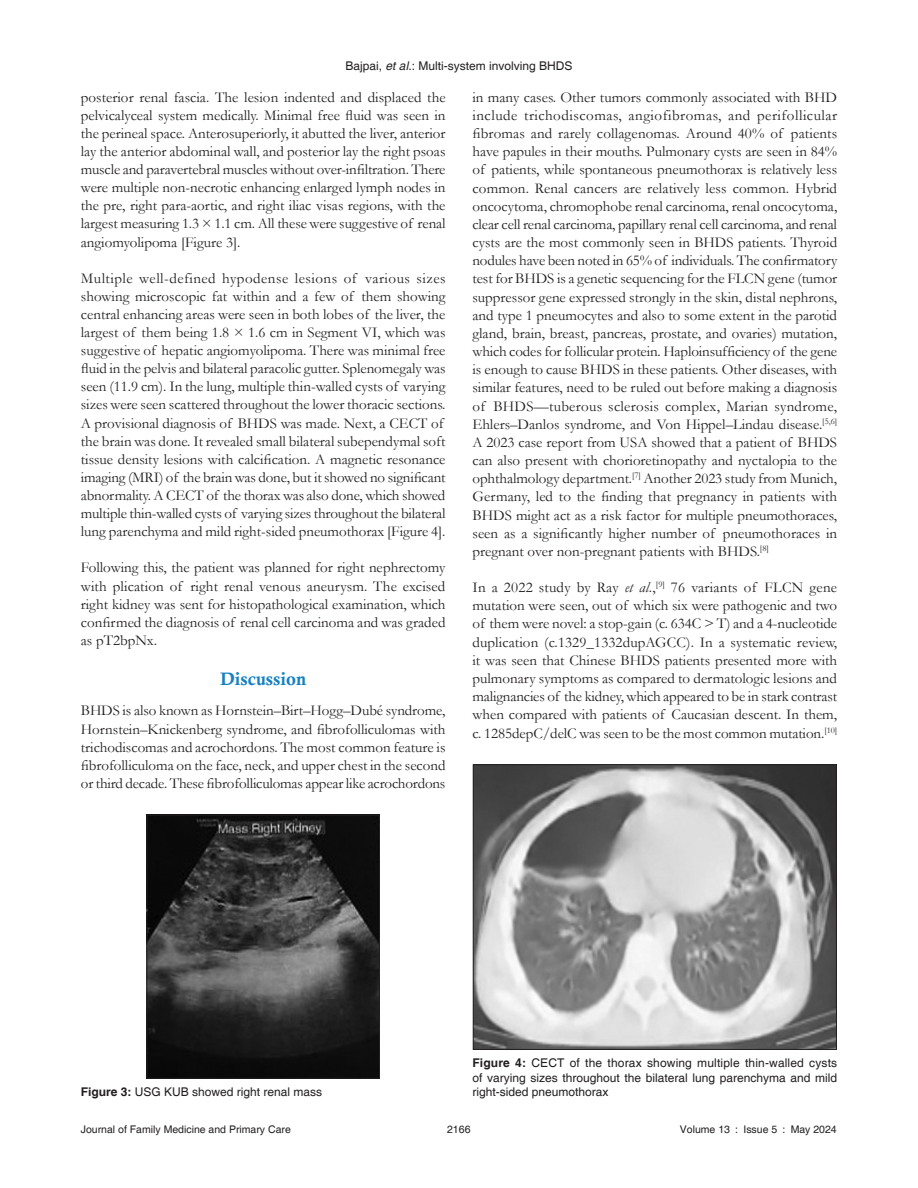
<style>
.page{position:relative;width:918px;height:1188px;background:#fff}
.page>*{position:absolute;margin:0;border:0;box-sizing:border-box;transform-origin:0 0}
.t1{font:18px "Calis MT Bol";color:#1680c3}
.TX{font:15px/18.1px "Garamond";color:#231f20;text-align:justify}
.FGC{font:12px/14.4px "Helvetica";color:#231f20;text-align:justify}
.RF{font:10.5px "Helvetica";color:#231f20}
.s1{font-style:italic}
.s2{font-weight:700}
</style>
<div class="page">
<img style="left:149px;top:817px;width:229px;height:259px">
<div style="left:147px;top:815px;width:233px;height:263px;border:1px solid #231f20"></div>
<img style="left:475px;top:767px;width:360px;height:281px">
<div style="left:473px;top:765px;width:364px;height:285px;border:1px solid #231f20"></div>
<p class="FGC" style="left:346px;top:59px;width:228px">Bajpai, <span class="s1">et al</span>.: Multi‑system involving BHDS</p>
<p class="TX" style="left:81px;top:87px;width:366px">posterior renal fascia. The lesion indented and displaced the pelvicalyceal system medically. Minimal free fluid was seen in the perineal space. Anterosuperiorly, it abutted the liver, anterior lay the anterior abdominal wall, and posterior lay the right psoas muscle and paravertebral muscles without over‑infiltration. There were multiple non‑necrotic enhancing enlarged lymph nodes in the pre, right para‑aortic, and right iliac visas regions, with the largest measuring 1.3 × 1.1 cm. All these were suggestive of renal angiomyolipoma [Figure 3].</p>
<p class="TX" style="left:81px;top:269px;width:366px;text-align:left">Multiple well‑defined hypodense lesions of various sizes showing microscopic fat within and a few of them showing central enhancing areas were seen in both lobes of the liver, the largest of them being 1.8 × 1.6 cm in Segment VI, which was suggestive of hepatic angiomyolipoma. There was minimal free fluid in the pelvis and bilateral paracolic gutter. Splenomegaly was seen (11.9 cm). In the lung, multiple thin‑walled cysts of varying sizes were seen scattered throughout the lower thoracic sections.<br>A provisional diagnosis of BHDS was made. Next, a CECT of the brain was done. It revealed small bilateral subependymal soft tissue density lesions with calcification. A magnetic resonance imaging (MRI) of the brain was done, but it showed no significant abnormality. A CECT of the thorax was also done, which showed multiple thin‑walled cysts of varying sizes throughout the bilateral lung parenchyma and mild right‑sided pneumothorax [Figure 4].</p>
<p class="TX" style="left:81px;top:558px;width:366px">Following this, the patient was planned for right nephrectomy with plication of right renal venous aneurysm. The excised right kidney was sent for histopathological examination, which confirmed the diagnosis of renal cell carcinoma and was graded as pT2bpNx.</p>
<h1 class="t1" style="left:220px;top:668px;width:88px">Discussion</h1>
<p class="TX" style="left:81px;top:701px;width:366px">BHDS is also known as Hornstein–Birt–Hogg–Dubé syndrome, Hornstein–Knickenberg syndrome, and fibrofolliculomas with trichodiscomas and acrochordons. The most common feature is fibrofolliculoma on the face, neck, and upper chest in the second or third decade. These fibrofolliculomas appear like acrochordons</p>
<p class="TX" style="left:472px;top:87px;width:366px">in many cases. Other tumors commonly associated with BHD include trichodiscomas, angiofibromas, and perifollicular fibromas and rarely collagenomas. Around 40% of patients have papules in their mouths. Pulmonary cysts are seen in 84% of patients, while spontaneous pneumothorax is relatively less common. Renal cancers are relatively less common. Hybrid oncocytoma, chromophobe renal carcinoma, renal oncocytoma, clear cell renal carcinoma, papillary renal cell carcinoma, and renal cysts are the most commonly seen in BHDS patients. Thyroid nodules have been noted in 65% of individuals. The confirmatory test for BHDS is a genetic sequencing for the FLCN gene (tumor suppressor gene expressed strongly in the skin, distal nephrons, and type 1 pneumocytes and also to some extent in the parotid gland, brain, breast, pancreas, prostate, and ovaries) mutation, which codes for follicular protein. Haploinsufficiency of the gene is enough to cause BHDS in these patients. Other diseases, with similar features, need to be ruled out before making a diagnosis of BHDS—tuberous sclerosis complex, Marian syndrome, Ehlers–Danlos syndrome, and Von Hippel–Lindau disease.<sup>[5,6] </sup>A 2023 case report from USA showed that a patient of BHDS can also present with chorioretinopathy and nyctalopia to the ophthalmology department.<sup>[7]</sup> Another 2023 study from Munich, Germany, led to the finding that pregnancy in patients with BHDS might act as a risk factor for multiple pneumothoraces, seen as a significantly higher number of pneumothoraces in pregnant over non‑pregnant patients with BHDS.<sup>[8]</sup></p>
<p class="TX" style="left:472px;top:578px;width:366px">In a 2022 study by Ray <span class="s1">et al</span>.,<sup>[9]</sup> 76 variants of FLCN gene mutation were seen, out of which six were pathogenic and two of them were novel: a stop‑gain (c. 634C &gt; T) and a 4‑nucleotide duplication (c.1329_1332dupAGCC). In a systematic review, it was seen that Chinese BHDS patients presented more with pulmonary symptoms as compared to dermatologic lesions and malignancies of the kidney, which appeared to be in stark contrast when compared with patients of Caucasian descent. In them, c. 1285depC/delC was seen to be the most common mutation.<sup>[10]</sup></p>
<p class="FGC" style="left:81px;top:1085px;width:243px"><span class="s2">Figure 3:</span> USG KUB showed right renal mass</p>
<p class="FGC" style="left:472px;top:1056px;width:366px"><span class="s2">Figure 4:</span> CECT of the thorax showing multiple thin‑walled cysts of varying sizes throughout the bilateral lung parenchyma and mild right‑sided pneumothorax</p>
<p class="RF" style="left:81px;top:1124px;width:212px">Journal of Family Medicine and Primary Care</p>
<p class="RF" style="left:447px;top:1124px;width:25px">2166</p>
<p class="RF" style="left:680px;top:1124px;width:158px">Volume 13 : Issue 5 : May 2024</p>
</div>
